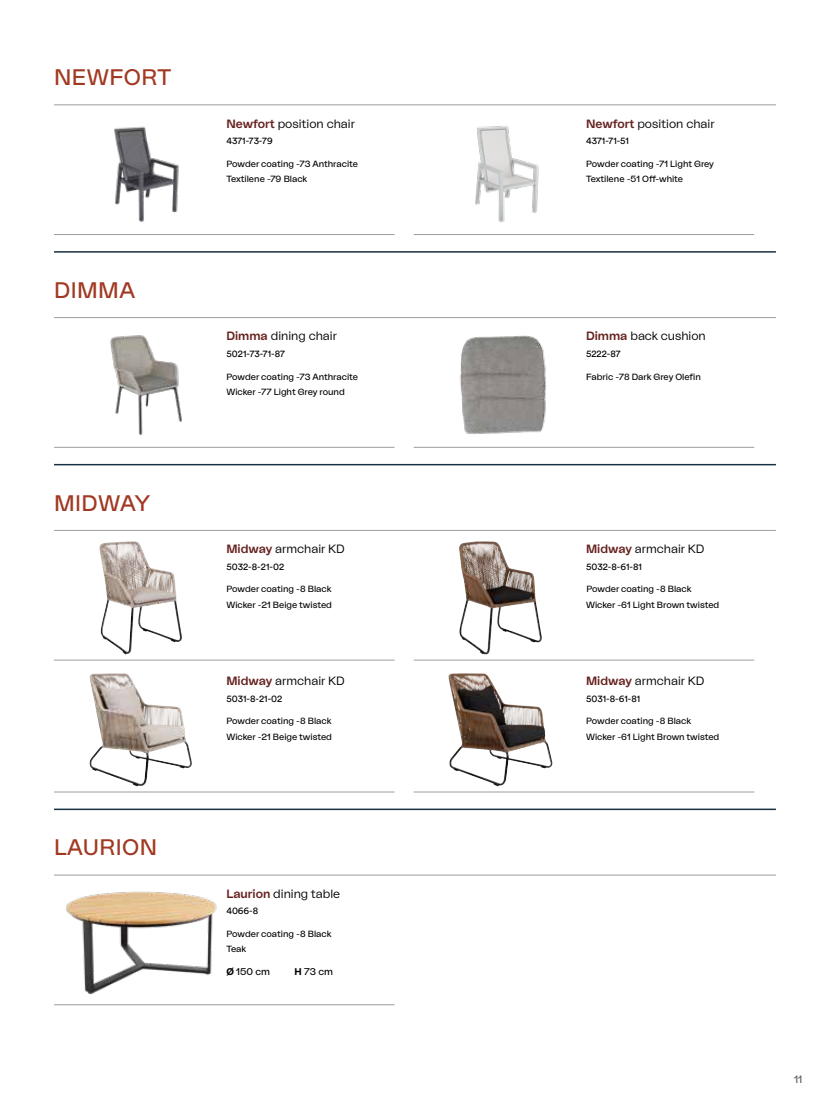
<style>
.page{position:relative;width:830px;height:1106px;background:#fff}
.page>*{position:absolute;margin:0;border:0;box-sizing:border-box;transform-origin:0 0}
.t1{font:22.5px "La Nord";letter-spacing:.02em;color:#a13922}
.t2{font:300 12px "La Nord";color:#000}
.t3{font:10.5px "La Nord";color:#5a5a59}
.t4{font:9.75px "Circular Std";color:#000}
.t5{font:9.75px "La Nord";color:#000}
.t6{font:9px/15.3px "La Nord";color:#000}
.s1{font-weight:500;color:#672320}
.s2{font-weight:700}
</style>
<div class="page">
<hr style="left:54px;top:105px;width:721px;height:1px;background:#9d9d9c">
<hr style="left:54px;top:234px;width:340px;height:1px;background:#9d9d9c">
<img style="left:114px;top:126px;width:65px;height:96px">
<hr style="left:413px;top:234px;width:340px;height:1px;background:#9d9d9c">
<img style="left:475px;top:126px;width:64px;height:97px">
<hr style="left:54px;top:251px;width:721px;height:2px;background:#163142">
<hr style="left:54px;top:317px;width:721px;height:1px;background:#9d9d9c">
<hr style="left:54px;top:447px;width:340px;height:1px;background:#9d9d9c">
<img style="left:110px;top:335px;width:72px;height:100px">
<hr style="left:413px;top:447px;width:340px;height:1px;background:#9d9d9c">
<img style="left:460px;top:335px;width:87px;height:99px">
<hr style="left:54px;top:464px;width:721px;height:1px;background:#163142">
<hr style="left:54px;top:530px;width:721px;height:1px;background:#9d9d9c">
<hr style="left:54px;top:660px;width:340px;height:1px;background:#9d9d9c">
<img style="left:99px;top:541px;width:83px;height:113px">
<hr style="left:413px;top:660px;width:340px;height:1px;background:#9d9d9c">
<img style="left:459px;top:541px;width:82px;height:113px">
<hr style="left:54px;top:791px;width:340px;height:1px;background:#9d9d9c">
<img style="left:89px;top:673px;width:103px;height:113px">
<hr style="left:413px;top:791px;width:340px;height:1px;background:#9d9d9c">
<img style="left:448px;top:673px;width:104px;height:113px">
<hr style="left:54px;top:808px;width:721px;height:2px;background:#163142">
<hr style="left:54px;top:874px;width:721px;height:1px;background:#9d9d9c">
<hr style="left:54px;top:1004px;width:340px;height:1px;background:#9d9d9c">
<img style="left:66px;top:891px;width:151px;height:103px">
<img style="left:71px;top:891px;width:18px;height:18px">
<h1 class="t1" style="left:54px;top:62px;width:119px">NEWFORT</h1>
<h1 class="t1" style="left:54px;top:275px;width:83px">DIMMA</h1>
<h1 class="t1" style="left:54px;top:488px;width:98px">MIDWAY</h1>
<h1 class="t1" style="left:54px;top:832px;width:105px">LAURION</h1>
<h2 class="t2" style="left:226px;top:115px;width:130px"><span class="s1">Newfort</span> position chair</h2>
<p class="t4" style="left:226px;top:135px;width:48px">4371-73-79</p>
<p class="t6" style="left:226px;top:156px;width:133px">Powder coating -73 Anthracite<br>Textilene -79 Black</p>
<h2 class="t2" style="left:226px;top:328px;width:112px"><span class="s1">Dimma</span> dining chair</h2>
<p class="t4" style="left:226px;top:347px;width:60px">5021-73-71-87</p>
<p class="t6" style="left:226px;top:368px;width:133px">Powder coating -73 Anthracite<br>Wicker -77 Light Grey round</p>
<h2 class="t2" style="left:226px;top:541px;width:120px"><span class="s1">Midway</span> armchair KD</h2>
<p class="t4" style="left:226px;top:560px;width:59px">5032-8-21-02</p>
<p class="t6" style="left:226px;top:581px;width:107px">Powder coating -8 Black<br>Wicker -21 Beige twisted</p>
<h2 class="t2" style="left:226px;top:673px;width:120px"><span class="s1">Midway</span> armchair KD</h2>
<p class="t4" style="left:226px;top:692px;width:57px">5031-8-21-02</p>
<p class="t6" style="left:226px;top:713px;width:107px">Powder coating -8 Black<br>Wicker -21 Beige twisted</p>
<h2 class="t2" style="left:226px;top:885px;width:115px"><span class="s1">Laurion</span> dining table</h2>
<p class="t4" style="left:226px;top:905px;width:33px">4066-8</p>
<p class="t6" style="left:226px;top:925px;width:106px">Powder coating -8 Black<br>Teak</p>
<p class="t5" style="left:226px;top:965px;width:45px"><span class="s2">Ø</span> 150 cm</p>
<p class="t5" style="left:294px;top:965px;width:40px"><span class="s2">H</span> 73 cm</p>
<h2 class="t2" style="left:585px;top:115px;width:130px"><span class="s1">Newfort</span> position chair</h2>
<p class="t4" style="left:585px;top:135px;width:44px">4371-71-51</p>
<p class="t6" style="left:585px;top:156px;width:129px">Powder coating -71 Light Grey<br>Textilene -51 Off-white</p>
<h2 class="t2" style="left:585px;top:328px;width:121px"><span class="s1">Dimma</span> back cushion</h2>
<p class="t4" style="left:585px;top:347px;width:36px">5222-87</p>
<p class="t6" style="left:585px;top:368px;width:116px">Fabric -78 Dark Grey Olefin</p>
<h2 class="t2" style="left:585px;top:541px;width:120px"><span class="s1">Midway</span> armchair KD</h2>
<p class="t4" style="left:585px;top:560px;width:57px">5032-8-61-81</p>
<p class="t6" style="left:585px;top:581px;width:135px">Powder coating -8 Black<br>Wicker -61 Light Brown twisted</p>
<h2 class="t2" style="left:585px;top:673px;width:120px"><span class="s1">Midway</span> armchair KD</h2>
<p class="t4" style="left:585px;top:692px;width:56px">5031-8-61-81</p>
<p class="t6" style="left:585px;top:713px;width:135px">Powder coating -8 Black<br>Wicker -61 Light Brown twisted</p>
<p class="t3" style="left:793px;top:1071px;width:10px">11</p>
</div>
